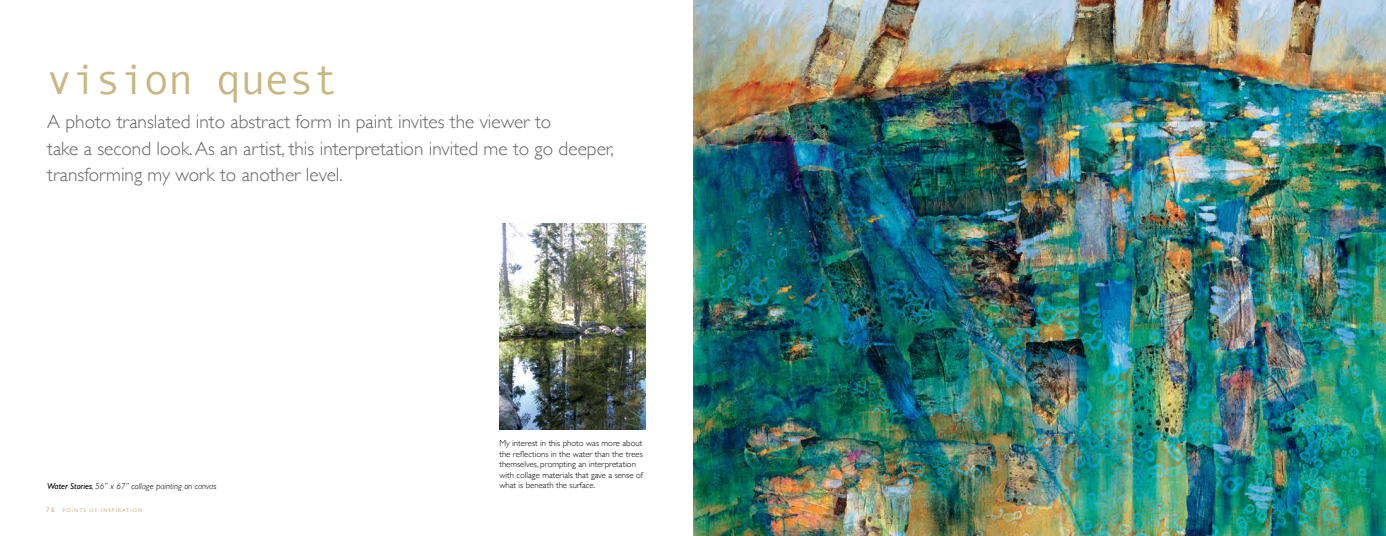
<style>
.page{position:relative;width:1386px;height:536px;background:#fff}
.page>*{position:absolute;margin:0;border:0;box-sizing:border-box;transform-origin:0 0}
.t1{font:42px "Andale Mono";letter-spacing:-.025em;color:#c8b783}
.t2{font:300 19.25px/26.2px "Gill Sans";color:#636466}
.t3{font:300 8.75px/10.5px "Gill Sans";color:#000}
.t4{font:italic 300 8.75px "Gill Sans";color:#000}
.t5{font:5.25px "Gill Sans";letter-spacing:.2em;color:#c8b783}
.s1{font-weight:400}
.s2{font-size:7px}
</style>
<div class="page">
<img style="left:693px;top:0;width:693px;height:536px">
<img style="left:499px;top:224px;width:147px;height:205px">
<h1 class="t1" style="left:47px;top:52px;width:292px">vision quest</h1>
<h2 class="t2" style="left:47px;top:108px;width:568px">A photo translated into abstract form in paint invites the viewer to<br>take a second look. As an artist, this interpretation invited me to go deeper, transforming my work to another level.</h2>
<p class="t4" style="left:47px;top:480px;width:171px"><span class="s1">Water Stories</span>, 56” x 67” collage painting on canvas</p>
<p class="t5" style="left:46px;top:507px;width:98px"><span class="s2">76</span> POINTS OF INSPIRATION</p>
<p class="t3" style="left:499px;top:437px;width:145px">My interest in this photo was more about the reflections in the water than the trees themselves, prompting an interpretation with collage materials that gave a sense of what is beneath the surface.</p>
</div>
